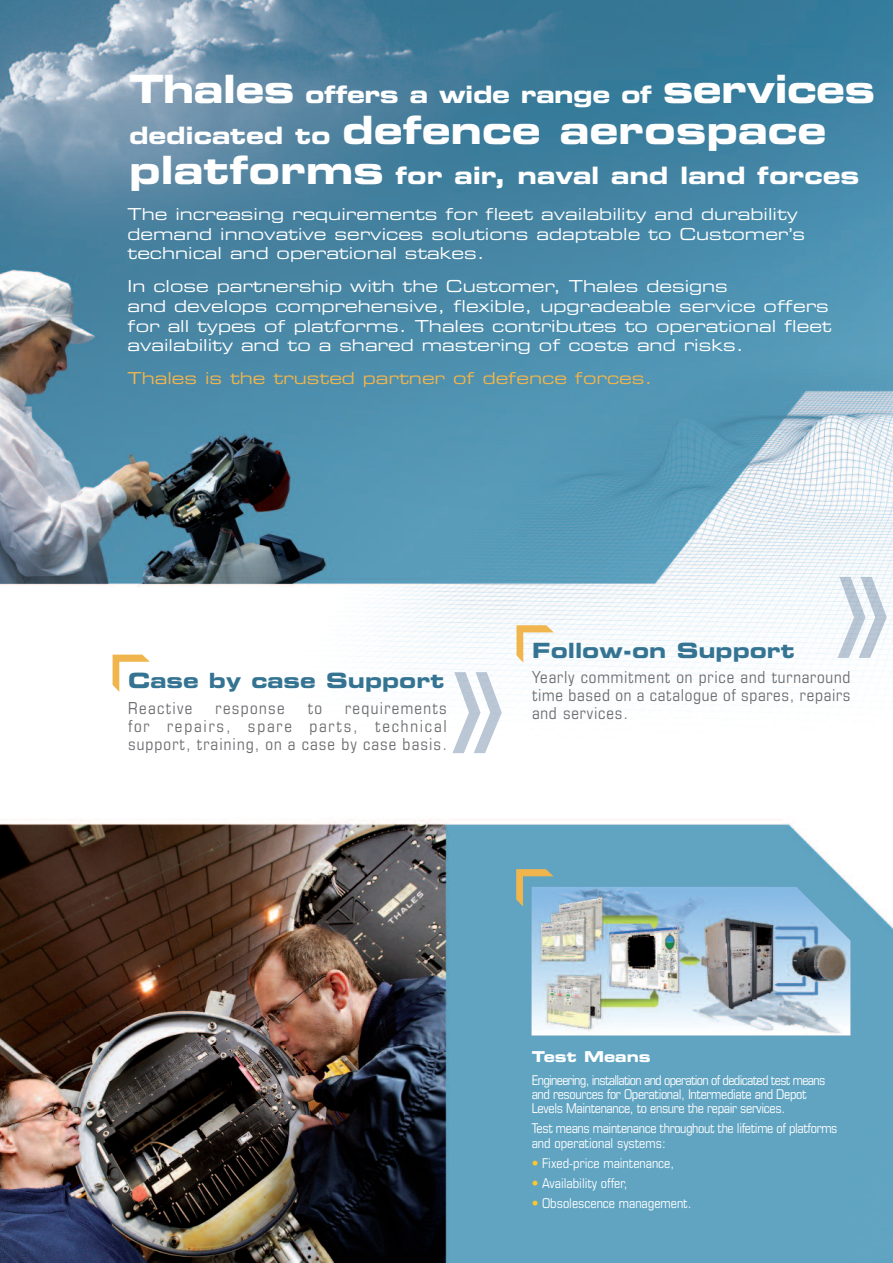
<style>
.page{position:relative;width:893px;height:1263px;background:#fff}
.page>*{position:absolute;margin:0;border:0;box-sizing:border-box;transform-origin:0 0}
.t1{font:39px "Eurostile Bold Extended Two";letter-spacing:-.005em;color:#fff}
.t2{font:24px "Eurostile Bold Extended Two";letter-spacing:-.005em;color:#fff}
.t3{font:21px "Eurostile Bold Extended Two";color:#347492}
.t4{font:16.5px/19.8px "Eurostile Extended Two";color:#fff}
.t5{font:condensed 16.5px/18px "Eurostile";letter-spacing:.065em;color:#6c6d70;text-align:justify}
.t6{font:16.5px "Eurostile Extended Two";color:#f0b54d}
.t7{font:15px "Eurostile Bold Extended Two";color:#fff}
.t8{font:condensed 13.5px/14.2px "Eurostile";letter-spacing:-.025em;color:#fff}
.t9{font:condensed 13.5px "Eurostile";color:#fff}
.s1{font-size:39px}
.s2{font-size:24px}
.s3{color:#fec929}
</style>
<div class="page">
<img style="left:0;top:0;width:893px;height:1263px">
<svg style="left:113px;top:655px;width:37px;height:37px"></svg>
<svg style="left:516px;top:625px;width:38px;height:38px"></svg>
<svg style="left:516px;top:869px;width:38px;height:37px"></svg>
<img style="left:531px;top:887px;width:319px;height:148px">
<img style="left:452px;top:672px;width:50px;height:81px">
<img style="left:837px;top:577px;width:50px;height:81px">
<h2 class="t2" style="left:129px;top:86px;width:748px"><span class="s1">Thales</span> offers a wide range of <span class="s1">services</span></h2>
<h1 class="t1" style="left:129px;top:115px;width:699px"><span class="s2">dedicated to</span> defence aerospace</h1>
<h2 class="t2" style="left:129px;top:167px;width:732px"><span class="s1">platforms</span> for air, naval and land forces</h2>
<p class="t4" style="left:128px;top:205px;width:679px">The increasing requirements for fleet availability and durability demand innovative services solutions adaptable to Customer’s technical and operational stakes.</p>
<p class="t4" style="left:128px;top:278px;width:706px">In close partnership with the Customer, Thales designs<br>and develops comprehensive, flexible, upgradeable service offers for all types of platforms. Thales contributes to operational fleet availability and to a shared mastering of costs and risks.</p>
<p class="t6" style="left:128px;top:372px;width:526px">Thales is the trusted partner of defence forces.</p>
<p class="t3" style="left:128px;top:672px;width:318px">Case by case Support</p>
<p class="t5" style="left:128px;top:701px;width:66px">Reactive</p>
<p class="t5" style="left:216px;top:701px;width:71px">response</p>
<p class="t5" style="left:308px;top:701px;width:16px">to</p>
<p class="t5" style="left:128px;top:701px;width:320px;text-indent:217px">requirements for repairs, spare parts, technical support, training, on a case by case basis.</p>
<p class="t3" style="left:532px;top:643px;width:264px">Follow-on Support</p>
<p class="t5" style="left:532px;top:669px;width:320px">Yearly commitment on price and turnaround time based on a catalogue of spares, repairs and services.</p>
<p class="t7" style="left:532px;top:1051px;width:121px">Test Means</p>
<p class="t8" style="left:532px;top:1074px;width:295px">Engineering, installation and operation of dedicated test means and resources for Operational, Intermediate and Depot<br>Levels Maintenance, to ensure the repair services.</p>
<p class="t8" style="left:532px;top:1122px;width:307px">Test means maintenance throughout the lifetime of platforms and operational systems:</p>
<p class="t9" style="left:532px;top:1158px;width:144px"><span class="s3">•</span> Fixed-price maintenance,</p>
<p class="t9" style="left:532px;top:1178px;width:97px"><span class="s3">•</span> Availability offer,</p>
<p class="t9" style="left:532px;top:1198px;width:161px"><span class="s3">•</span> Obsolescence management.</p>
</div>
